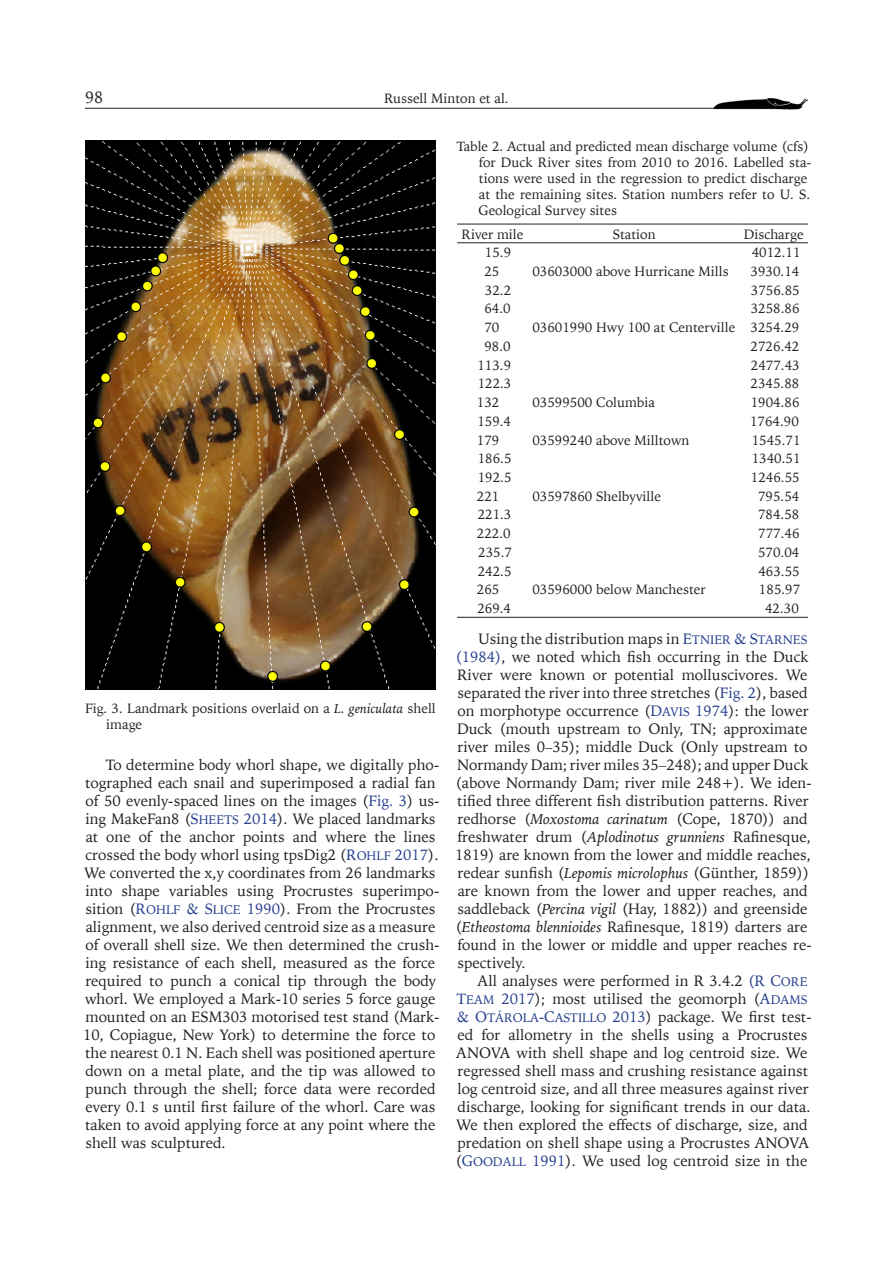
<style>
.page{position:relative;width:893px;height:1263px;background:#fff}
.page>*{position:absolute;margin:0;border:0;box-sizing:border-box;transform-origin:0 0}
.t1{font:16.5px "Iowan Old St EU";color:#231f20}
.t2{font:15px/18px "Iowan Old St EU";color:#231f20}
.Tabela{font:13.5px "Iowan Old St EU";color:#231f20}
.Tytuł_ryciny_tabeli{font:13.5px/16.2px "Iowan Old St EU";color:#231f20}
.s1{font-style:italic}
.s2{color:#253f8e}
.s3{font-family:"Iowan Old St EU Normal SC830";color:#253f8e}
.s4{font-family:"Iowan Old St EU Normal SC830";font-size:12.45px;color:#253f8e}
.s5{color:#fff}
</style>
<div class="page">
<hr style="left:85px;top:108px;width:706px;height:1px;background:#231f20">
<img style="left:714px;top:98px;width:93px;height:12px">
<svg style="left:457px;top:243px;width:351px;height:374px"></svg>
<hr style="left:457px;top:224px;width:71px;height:1px;background:#231f20">
<hr style="left:528px;top:224px;width:212px;height:1px;background:#231f20">
<hr style="left:740px;top:224px;width:68px;height:1px;background:#231f20">
<hr style="left:457px;top:242px;width:71px;height:1px;background:#231f20">
<hr style="left:528px;top:242px;width:212px;height:1px;background:#231f20">
<hr style="left:740px;top:242px;width:68px;height:1px;background:#231f20">
<hr style="left:457px;top:617px;width:71px;height:1px;background:#231f20">
<hr style="left:528px;top:617px;width:212px;height:1px;background:#231f20">
<hr style="left:740px;top:617px;width:68px;height:1px;background:#231f20">
<img style="left:85px;top:140px;width:351px;height:550px">
<p class="t1" style="left:85px;top:87px;width:20px">98</p>
<p class="Tytuł_ryciny_tabeli" style="left:384px;top:90px;width:126px">Russell Minton et al.</p>
<p class="Tytuł_ryciny_tabeli" style="left:106px;top:700px;width:331px;text-indent:-21px">Fig. 3. Landmark positions overlaid on a <span class="s1">L. geniculata</span> shell image</p>
<p class="t2" style="left:83px;top:756px;width:358px;text-indent:23px">To determine body whorl shape, we digitally pho&shy;tographed each snail and superimposed a radial fan of 50 evenly-spaced lines on the images (<span class="s2">Fig. 3</span>) us&shy;ing MakeFan8 (<span class="s3">S</span><span class="s4">HEETS</span> <span class="s2">2014</span>). We placed landmarks at one of the anchor points and where the lines crossed the body whorl using tpsDig2 (<span class="s3">R</span><span class="s4">OHLF</span> <span class="s2">2017</span>).<br>We converted the x,y coordinates from 26 landmarks into shape variables using Procrustes superimpo&shy;sition (<span class="s3">R</span><span class="s4">OHLF</span> <span class="s3">&amp; S</span><span class="s4">LICE</span> <span class="s2">1990</span>). From the Procrustes alignment, we also derived centroid size as a measure of overall shell size. We then determined the crush&shy;ing resistance of each shell, measured as the force required to punch a conical tip through the body whorl. We employed a Mark-10 series 5 force gauge mounted on an ESM303 motorised test stand (Mark-10, Copiague, New York) to determine the force to the nearest 0.1 N. Each shell was positioned aperture down on a metal plate, and the tip was allowed to punch through the shell; force data were recorded every 0.1 s until first failure of the whorl. Care was taken to avoid applying force at any point where the shell was sculptured.</p>
<p class="Tytuł_ryciny_tabeli" style="left:479px;top:138px;width:334px;text-indent:-22px">Table 2. Actual and predicted mean discharge volume (cfs) for Duck River sites from 2010 to 2016. Labelled sta&shy;tions were used in the regression to predict discharge at the remaining sites. Station numbers refer to U. S.<br>Geological Survey sites</p>
<p class="Tabela" style="left:461px;top:225px;width:63px">River mile</p>
<p class="Tabela" style="left:613px;top:225px;width:44px">Station</p>
<p class="Tabela" style="left:744px;top:225px;width:61px">Discharge</p>
<p class="Tabela" style="left:485px;top:244px;width:28px">15.9</p>
<p class="Tabela" style="left:752px;top:244px;width:50px">4012.11</p>
<p class="Tabela" style="left:484px;top:263px;width:28px">25<span class="s5">.0</span></p>
<p class="Tabela" style="left:532px;top:263px;width:198px">03603000 above Hurricane Mills</p>
<p class="Tabela" style="left:751px;top:263px;width:50px">3930.14</p>
<p class="Tabela" style="left:485px;top:282px;width:28px">32.2</p>
<p class="Tabela" style="left:751px;top:282px;width:50px">3756.85</p>
<p class="Tabela" style="left:484px;top:300px;width:28px">64.0</p>
<p class="Tabela" style="left:751px;top:300px;width:50px">3258.86</p>
<p class="Tabela" style="left:484px;top:319px;width:28px">70<span class="s5">.0</span></p>
<p class="Tabela" style="left:532px;top:319px;width:204px">03601990 Hwy 100 at Centerville</p>
<p class="Tabela" style="left:751px;top:319px;width:50px">3254.29</p>
<p class="Tabela" style="left:484px;top:338px;width:28px">98.0</p>
<p class="Tabela" style="left:751px;top:338px;width:50px">2726.42</p>
<p class="Tabela" style="left:477px;top:357px;width:35px">113.9</p>
<p class="Tabela" style="left:751px;top:357px;width:50px">2477.43</p>
<p class="Tabela" style="left:478px;top:375px;width:35px">122.3</p>
<p class="Tabela" style="left:751px;top:375px;width:50px">2345.88</p>
<p class="Tabela" style="left:477px;top:394px;width:35px">132<span class="s5">.0</span></p>
<p class="Tabela" style="left:532px;top:394px;width:124px">03599500 Columbia</p>
<p class="Tabela" style="left:751px;top:394px;width:50px">1904.86</p>
<p class="Tabela" style="left:477px;top:413px;width:35px">159.4</p>
<p class="Tabela" style="left:750px;top:413px;width:50px">1764.90</p>
<p class="Tabela" style="left:477px;top:431px;width:35px">179<span class="s5">.0</span></p>
<p class="Tabela" style="left:532px;top:431px;width:159px">03599240 above Milltown</p>
<p class="Tabela" style="left:752px;top:431px;width:50px">1545.71</p>
<p class="Tabela" style="left:478px;top:450px;width:35px">186.5</p>
<p class="Tabela" style="left:752px;top:450px;width:50px">1340.51</p>
<p class="Tabela" style="left:478px;top:469px;width:35px">192.5</p>
<p class="Tabela" style="left:751px;top:469px;width:50px">1246.55</p>
<p class="Tabela" style="left:477px;top:488px;width:35px">221<span class="s5">.0</span></p>
<p class="Tabela" style="left:532px;top:488px;width:130px">03597860 Shelbyville</p>
<p class="Tabela" style="left:758px;top:488px;width:43px">795.54</p>
<p class="Tabela" style="left:478px;top:506px;width:35px">221.3</p>
<p class="Tabela" style="left:758px;top:506px;width:43px">784.58</p>
<p class="Tabela" style="left:477px;top:525px;width:35px">222.0</p>
<p class="Tabela" style="left:758px;top:525px;width:43px">777.46</p>
<p class="Tabela" style="left:478px;top:544px;width:35px">235.7</p>
<p class="Tabela" style="left:758px;top:544px;width:43px">570.04</p>
<p class="Tabela" style="left:478px;top:563px;width:35px">242.5</p>
<p class="Tabela" style="left:758px;top:563px;width:43px">463.55</p>
<p class="Tabela" style="left:477px;top:581px;width:35px">265<span class="s5">.0</span></p>
<p class="Tabela" style="left:532px;top:581px;width:175px">03596000 below Manchester</p>
<p class="Tabela" style="left:759px;top:581px;width:43px">185.97</p>
<p class="Tabela" style="left:477px;top:600px;width:35px">269.4</p>
<p class="Tabela" style="left:765px;top:600px;width:35px">42.30</p>
<p class="t2" style="left:455px;top:630px;width:358px;text-indent:23px">Using the distribution maps in <span class="s3">E</span><span class="s4">TNIER</span> <span class="s3">&amp; S</span><span class="s4">TARNES </span><span class="s2">(1984)</span>, we noted which fish occurring in the Duck River were known or potential molluscivores. We separated the river into three stretches (<span class="s2">Fig. 2</span>), based on morphotype occurrence (<span class="s3">D</span><span class="s4">AVIS</span> <span class="s2">1974</span>): the lower Duck (mouth upstream to Only, TN; approximate river miles 0–35); middle Duck (Only upstream to Normandy Dam; river miles 35–248); and upper Duck (above Normandy Dam; river mile 248+). We iden&shy;tified three different fish distribution patterns. River redhorse (<span class="s1">Moxostoma carinatum</span> (Cope, 1870)) and freshwater drum (<span class="s1">Aplodinotus grunniens</span> Rafinesque, 1819) are known from the lower and middle reaches, redear sunfish (<span class="s1">Lepomis microlophus</span> (Günther, 1859)) are known from the lower and upper reaches, and saddleback (<span class="s1">Percina vigil</span> (Hay, 1882)) and greenside (<span class="s1">Etheostoma blennioides</span> Rafinesque, 1819) darters are found in the lower or middle and upper reaches re&shy;spectively.</p>
<p class="t2" style="left:456px;top:972px;width:358px;text-indent:22px">All analyses were performed in R 3.4.2 <span class="s3">(R C</span><span class="s4">ORE </span><span class="s3">T</span><span class="s4">EAM</span> <span class="s3">2017</span>); most utilised the geomorph (<span class="s3">A</span><span class="s4">DAMS </span><span class="s3">&amp; O</span><span class="s4">TÁROLA</span><span class="s3">-C</span><span class="s4">ASTILLO</span> <span class="s2">2013</span>) package. We first test&shy;ed for allometry in the shells using a Procrustes ANOVA with shell shape and log centroid size. We regressed shell mass and crushing resistance against log centroid size, and all three measures against river discharge, looking for significant trends in our data.<br>We then explored the effects of discharge, size, and predation on shell shape using a Procrustes ANOVA (<span class="s3">G</span><span class="s4">OODALL</span> <span class="s2">1991</span>). We used log centroid size in the</p>
</div>
